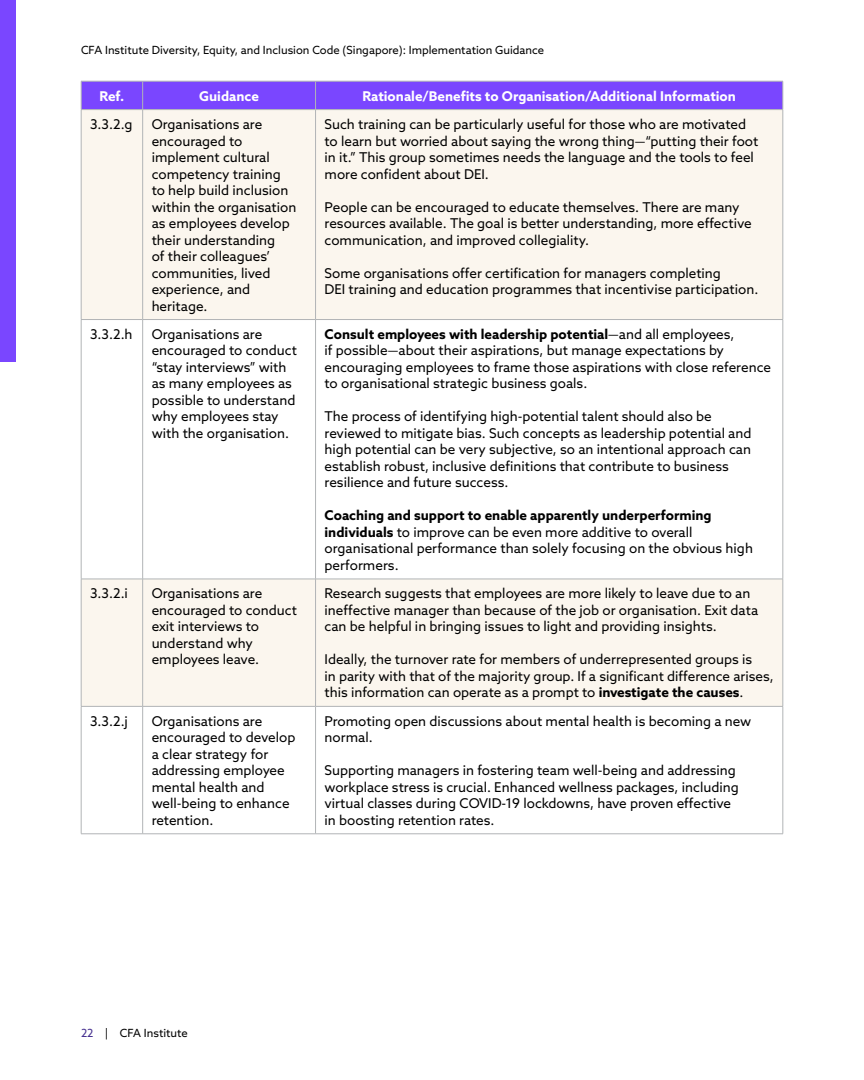
<style>
.page{position:relative;width:864px;height:1080px;background:#fff}
.page>*{position:absolute;margin:0;border:0;box-sizing:border-box;transform-origin:0 0}
.TB{font:13.5px/16.5px "Azo Sans";color:#000}
.TB_CH{font:700 13.5px "Azo Sans";color:#fff}
.t1{font:11.25px "Azo Sans";color:#000}
.s1{font-weight:700}
.s2{color:#452f8f}
</style>
<div class="page">
<div style="left:0;top:0;width:16px;height:362px;background:#7a46ff"></div>
<svg style="left:82px;top:110px;width:701px;height:596px;fill:#fbf6ee"></svg>
<div style="left:81px;top:81px;width:703px;height:29px;background:#7a46ff"></div>
<hr style="left:81px;top:109px;width:62px;height:1px;background:#b1b4b6">
<hr style="left:81px;top:110px;width:1px;height:209px;background:#b1b4b6">
<hr style="left:143px;top:109px;width:173px;height:1px;background:#b1b4b6">
<hr style="left:142px;top:110px;width:1px;height:209px;background:#b1b4b6">
<hr style="left:316px;top:109px;width:467px;height:1px;background:#b1b4b6">
<hr style="left:315px;top:110px;width:1px;height:209px;background:#b1b4b6">
<hr style="left:783px;top:110px;width:1px;height:209px;background:#b1b4b6">
<hr style="left:81px;top:319px;width:62px;height:1px;background:#b1b4b6">
<hr style="left:81px;top:320px;width:1px;height:259px;background:#b1b4b6">
<hr style="left:143px;top:319px;width:173px;height:1px;background:#b1b4b6">
<hr style="left:142px;top:320px;width:1px;height:259px;background:#b1b4b6">
<hr style="left:316px;top:319px;width:467px;height:1px;background:#b1b4b6">
<hr style="left:315px;top:320px;width:1px;height:259px;background:#b1b4b6">
<hr style="left:783px;top:320px;width:1px;height:259px;background:#b1b4b6">
<hr style="left:81px;top:579px;width:62px;height:1px;background:#b1b4b6">
<hr style="left:81px;top:579px;width:1px;height:127px;background:#b1b4b6">
<hr style="left:143px;top:579px;width:173px;height:1px;background:#b1b4b6">
<hr style="left:142px;top:579px;width:1px;height:127px;background:#b1b4b6">
<hr style="left:316px;top:579px;width:467px;height:1px;background:#b1b4b6">
<hr style="left:315px;top:579px;width:1px;height:127px;background:#b1b4b6">
<hr style="left:783px;top:579px;width:1px;height:127px;background:#b1b4b6">
<hr style="left:81px;top:706px;width:62px;height:1px;background:#b1b4b6">
<hr style="left:81px;top:707px;width:1px;height:127px;background:#b1b4b6">
<hr style="left:143px;top:706px;width:173px;height:1px;background:#b1b4b6">
<hr style="left:142px;top:707px;width:1px;height:127px;background:#b1b4b6">
<hr style="left:316px;top:706px;width:467px;height:1px;background:#b1b4b6">
<hr style="left:315px;top:707px;width:1px;height:127px;background:#b1b4b6">
<hr style="left:783px;top:707px;width:1px;height:127px;background:#b1b4b6">
<hr style="left:81px;top:834px;width:62px;height:1px;background:#b1b4b6">
<hr style="left:143px;top:834px;width:173px;height:1px;background:#b1b4b6">
<hr style="left:316px;top:834px;width:467px;height:1px;background:#b1b4b6">
<p class="t1" style="left:81px;top:43px;width:465px">CFA Institute Diversity, Equity, and Inclusion Code (Singapore): Implementation Guidance</p>
<p class="TB_CH" style="left:99px;top:87px;width:26px">Ref.</p>
<p class="TB_CH" style="left:199px;top:87px;width:61px">Guidance</p>
<p class="TB_CH" style="left:362px;top:87px;width:375px">Rationale/Benefits to Organisation/Additional Information</p>
<p class="TB" style="left:90px;top:116px;width:44px">3.3.2.g</p>
<p class="TB" style="left:152px;top:116px;width:146px">Organisations are encouraged to implement cultural competency training to help build inclusion within the organisation as employees develop their understanding<br>of their colleagues’ communities, lived experience, and heritage.</p>
<p class="TB" style="left:325px;top:116px;width:435px">Such training can be particularly useful for those who are motivated to learn but worried about saying the wrong thing—“putting their foot in it.” This group sometimes needs the language and the tools to feel more confident about DEI.</p>
<p class="TB" style="left:325px;top:198px;width:429px">People can be encouraged to educate themselves. There are many resources available. The goal is better understanding, more effective communication, and improved collegiality.</p>
<p class="TB" style="left:325px;top:264px;width:435px">Some organisations offer certification for managers completing<br>DEI training and education programmes that incentivise participation.</p>
<p class="TB" style="left:90px;top:326px;width:44px">3.3.2.h</p>
<p class="TB" style="left:152px;top:326px;width:147px">Organisations are encouraged to conduct “stay interviews” with as many employees as possible to understand why employees stay with the organisation.</p>
<p class="TB" style="left:325px;top:326px;width:448px"><span class="s1">Consult employees with leadership potential</span>—and all employees,<br>if possible—about their aspirations, but manage expectations by encouraging employees to frame those aspirations with close reference to organisational strategic business goals.</p>
<p class="TB" style="left:325px;top:408px;width:428px">The process of identifying high-potential talent should also be reviewed to mitigate bias. Such concepts as leadership potential and high potential can be very subjective, so an intentional approach can establish robust, inclusive definitions that contribute to business resilience and future success.</p>
<p class="TB" style="left:325px;top:507px;width:430px"><span class="s1">Coaching and support to enable apparently underperforming individuals</span> to improve can be even more additive to overall organisational performance than solely focusing on the obvious high performers.</p>
<p class="TB" style="left:90px;top:585px;width:39px">3.3.2.i</p>
<p class="TB" style="left:152px;top:585px;width:147px">Organisations are encouraged to conduct exit interviews to understand why employees leave.</p>
<p class="TB" style="left:325px;top:585px;width:435px">Research suggests that employees are more likely to leave due to an ineffective manager than because of the job or organisation. Exit data can be helpful in bringing issues to light and providing insights.</p>
<p class="TB" style="left:325px;top:651px;width:451px">Ideally, the turnover rate for members of underrepresented groups is<br>in parity with that of the majority group. If a significant difference arises, this information can operate as a prompt to <span class="s1">investigate the causes</span>.</p>
<p class="TB" style="left:90px;top:713px;width:39px">3.3.2.j</p>
<p class="TB" style="left:152px;top:713px;width:145px">Organisations are encouraged to develop a clear strategy for addressing employee mental health and well-being to enhance retention.</p>
<p class="TB" style="left:325px;top:713px;width:428px">Promoting open discussions about mental health is becoming a new normal.</p>
<p class="TB" style="left:325px;top:762px;width:416px">Supporting managers in fostering team well-being and addressing workplace stress is crucial. Enhanced wellness packages, including virtual classes during COVID-19 lockdowns, have proven effective in boosting retention rates.</p>
<p class="t1" style="left:81px;top:1026px;width:108px"><span class="s2">22</span> | CFA Institute</p>
</div>
